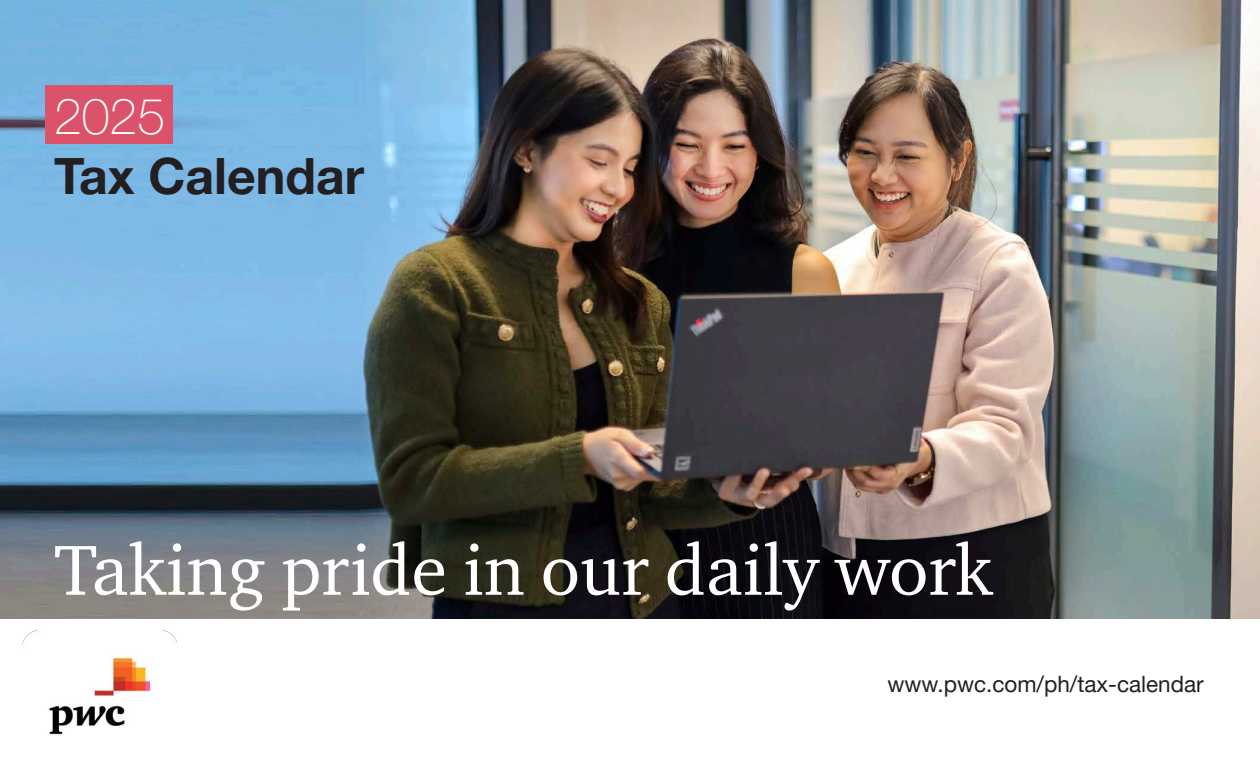
<style>
.page{position:relative;width:1260px;height:765px;background:#fff}
.page>*{position:absolute;margin:0;border:0;box-sizing:border-box;transform-origin:0 0}
.t1{font:72.5px "ITC Charter Com";color:#fff}
.t2{font:700 50px "Helvetica Neue LT Pro";color:#231f20}
.t3{font:100 50px "Helvetica Neue LT Pro";color:#fff}
.t4{font:22.5px "Helvetica Neue LT Pro";color:#231f20}
</style>
<div class="page">
<img style="left:0;top:0;width:1260px;height:619px">
<div style="left:46px;top:86px;width:127px;height:58px;background:#db536a"></div>
<img style="left:23px;top:630px;width:154px;height:105px">
<h2 class="t3" style="left:54px;top:86px;width:113px">2025</h2>
<h2 class="t2" style="left:54px;top:145px;width:312px">Tax Calendar</h2>
<h1 class="t1" style="left:54px;top:525px;width:940px">Taking pride in our daily work</h1>
<p class="t4" style="left:887px;top:670px;width:318px">www.pwc.com/ph/tax-calendar</p>
</div>
